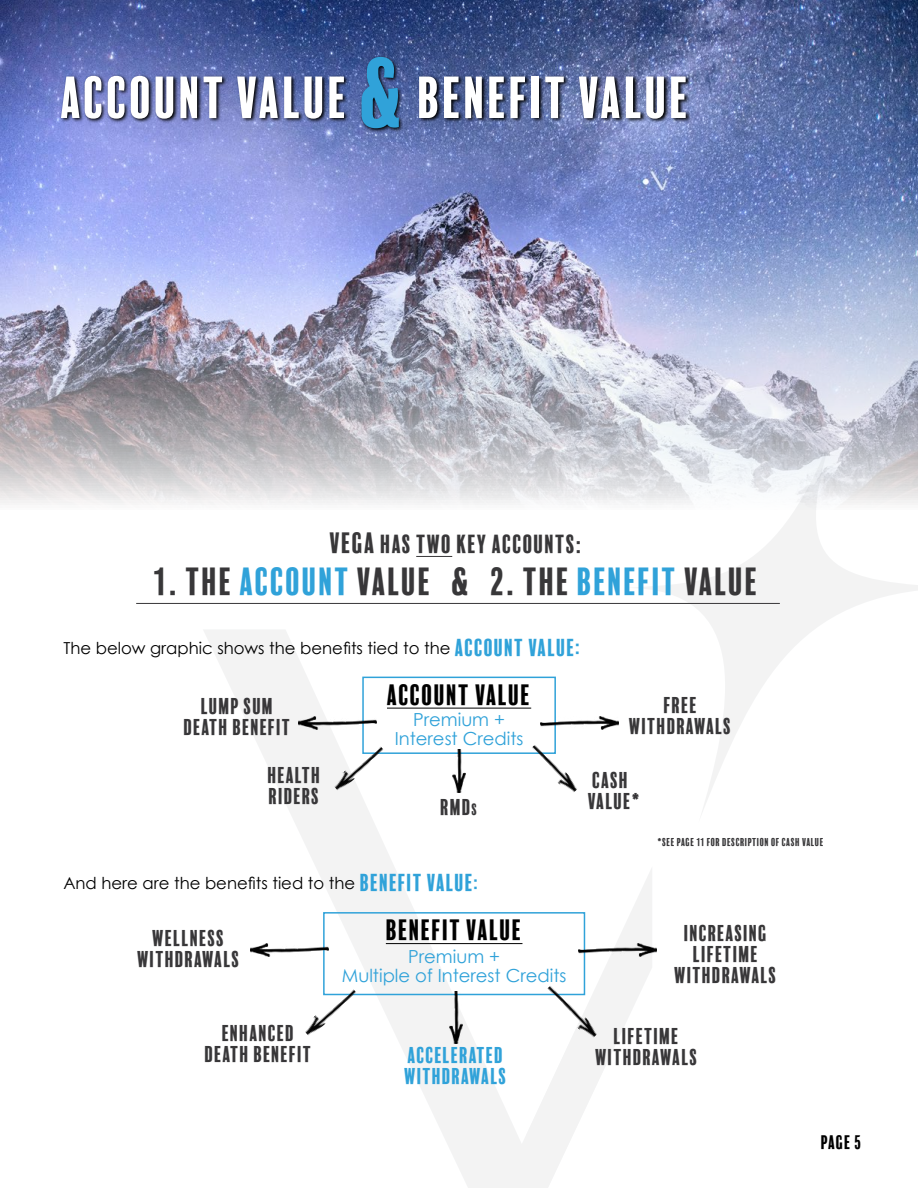
<style>
.page{position:relative;width:918px;height:1188px;background:#fff}
.page>*{position:absolute;margin:0;border:0;box-sizing:border-box;transform-origin:0 0}
.t1{font:54px "Balboa Plus Fill";color:#fff}
.t2{font:36px "Balboa Plus Fill";color:#383739}
.t3{font:27px "Balboa Plus Fill";color:#000}
.t4{font:24px "Balboa Plus Fill";color:#383739}
.t5{font:21px/21px "Balboa Plus Fill";color:#383739;text-align:center}
.t6{font:21px/21px "Balboa Plus Fill";color:#30a2d9}
.t7{font:18px/19.5px "Century Gothic";color:#30a2d9;text-align:center}
.t8{font:18px "Balboa Plus Fill";color:#000}
.t9{font:16.5px "Century Gothic";color:#000}
.t10{font:10.5px "Balboa Plus Fill";color:#383739}
.s1{font-size:90px;color:#30a2d9}
.s2{font-size:27px}
.s3{color:#30a2d9}
.s4{font-family:"Balboa Plus Fill";font-size:22.5px;color:#30a2d9}
.s5{font-family:"Balboa Plus Fill";font-size:21px;color:#30a2d9}
.s6{font-size:15px}
.s7{font-family:"Balboa Plus Fill";font-size:19.5px;color:#30a2d9}
</style>
<div class="page">
<svg style="left:610px;top:869px;width:42px;height:186px"></svg>
<svg style="left:204px;top:630px;width:406px;height:558px"></svg>
<svg style="left:625px;top:585px;width:293px;height:227px"></svg>
<img style="left:1px;top:0;width:917px;height:585px">
<hr style="left:416px;top:556px;width:36px;height:1px;background:#383739">
<svg style="left:59px;top:56px;width:632px;height:77px"></svg>
<hr style="left:136px;top:603px;width:644px;height:1px;background:#383739">
<hr style="left:386px;top:943px;width:136px;height:1px;background:#000">
<div style="left:323px;top:912px;width:262px;height:83px;border:2px solid #30a2d9"></div>
<img style="left:250px;top:943px;width:79px;height:13px">
<img style="left:301px;top:985px;width:57px;height:52px">
<img style="left:578px;top:943px;width:78px;height:13px">
<img style="left:449px;top:991px;width:13px;height:53px">
<img style="left:544px;top:983px;width:55px;height:58px">
<hr style="left:387px;top:708px;width:144px;height:1px;background:#000">
<div style="left:362px;top:677px;width:194px;height:77px;border:2px solid #30a2d9"></div>
<img style="left:298px;top:717px;width:78px;height:13px">
<img style="left:331px;top:742px;width:55px;height:50px">
<img style="left:541px;top:717px;width:78px;height:13px">
<img style="left:452px;top:749px;width:13px;height:43px">
<img style="left:528px;top:742px;width:52px;height:54px">
<h1 class="t1" style="left:60px;top:67px;width:632px">ACCOUNT VALUE <span class="s1">&amp;</span> BENEFIT VALUE</h1>
<p class="t4" style="left:329px;top:531px;width:255px"><span class="s2">VEGA</span> HAS TWO KEY ACCOUNTS:</p>
<h2 class="t2" style="left:153px;top:562px;width:607px">1. THE <span class="s3">ACCOUNT</span> VALUE &amp; 2. THE <span class="s3">BENEFIT</span> VALUE</h2>
<p class="t9" style="left:63px;top:637px;width:519px">The below graphic shows the benefits tied to the <span class="s4">ACCOUNT VALUE</span><span class="s5">:</span></p>
<p class="t5" style="left:184px;top:696px;width:109px">LUMP SUM<br>DEATH BENEFIT</p>
<p class="t5" style="left:267px;top:765px;width:55px;text-align:left">HEALTH<br>RIDERS</p>
<p class="t3" style="left:387px;top:679px;width:146px">ACCOUNT VALUE</p>
<p class="t7" style="left:395px;top:709px;width:130px">Premium +<br>Interest Credits</p>
<p class="t5" style="left:440px;top:797px;width:39px">RMD<span class="s6">S</span></p>
<p class="t5" style="left:629px;top:695px;width:105px">FREE<br>WITHDRAWALS</p>
<p class="t5" style="left:588px;top:770px;width:55px;text-align:left">CASH<br>VALUE*</p>
<p class="t10" style="left:657px;top:836px;width:168px">*SEE PAGE 11 FOR DESCRIPTION OF CASH VALUE</p>
<p class="t9" style="left:63px;top:872px;width:417px">And here are the benefits tied to the <span class="s4">BENEFIT VALUE</span><span class="s7">:</span></p>
<p class="t5" style="left:137px;top:928px;width:105px">WELLNESS<br>WITHDRAWALS</p>
<p class="t3" style="left:386px;top:915px;width:138px">BENEFIT VALUE</p>
<p class="t7" style="left:342px;top:946px;width:226px">Premium +<br>Multiple of Interest Credits</p>
<p class="t5" style="left:674px;top:923px;width:105px">INCREASING<br>LIFETIME<br>WITHDRAWALS</p>
<p class="t5" style="left:204px;top:1023px;width:109px">ENHANCED<br>DEATH BENEFIT</p>
<p class="t6" style="left:404px;top:1045px;width:105px">ACCELERATED<br>WITHDRAWALS</p>
<p class="t5" style="left:595px;top:1026px;width:105px">LIFETIME<br>WITHDRAWALS</p>
<p class="t8" style="left:821px;top:1132px;width:43px">PAGE 5</p>
</div>
